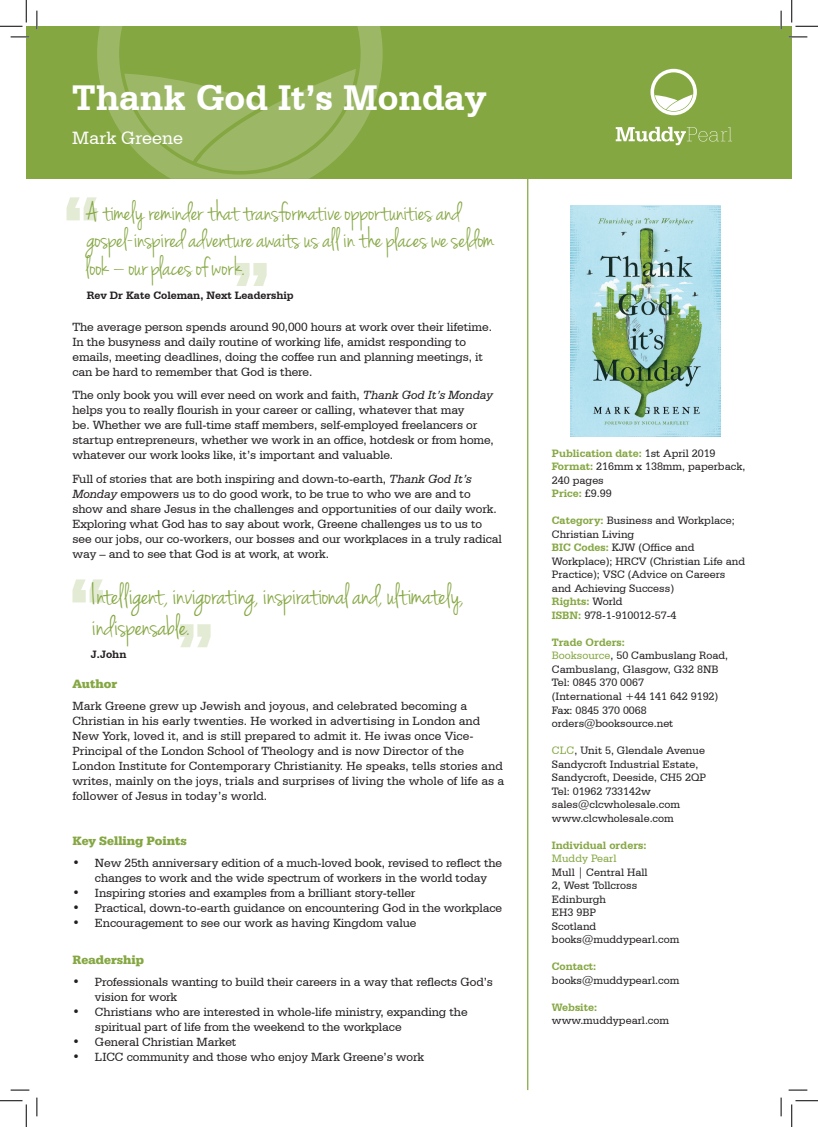
<style>
.page{position:relative;width:818px;height:1127px;background:#fff}
.page>*{position:absolute;margin:0;border:0;box-sizing:border-box;transform-origin:0 0}
.t1{font:700 37.5px "Serifa BT";color:#fff}
.t2{font:31.25px/31.2px "Jenna Sue";letter-spacing:-.01em;color:#85a742}
.t3{font:28.75px/27.5px "Jenna Sue";letter-spacing:-.01em;color:#85a742}
.t4{font:18.75px "Serifa BT";color:#fff}
.t5{font:12.5px/15px "Serifa BT";letter-spacing:-.01em;color:#231f20}
.t6{font:700 12.5px "Serifa";color:#85a742}
.t7{font:11.25px/13.5px "Serifa BT";color:#231f20}
.t8{font:700 11.25px "Serifa BT";color:#85a742}
.t9{font:700 11.25px "Serifa BT";color:#231f20}
.t10{font:11.25px "Serifa BT";color:#85a742}
.s1{font-style:italic}
.s2{font-weight:400;color:#231f20}
.s3{font-weight:700;color:#85a742}
.s4{color:#85a742}
</style>
<div class="page">
<div style="left:26px;top:26px;width:766px;height:153px;background:#85a742"></div>
<svg style="left:97px;top:26px;width:286px;height:153px"></svg>
<hr style="left:527px;top:179px;width:1px;height:910px;background:#85a742">
<svg style="left:616px;top:127px;width:116px;height:18px"></svg>
<svg style="left:650px;top:69px;width:47px;height:46px"></svg>
<img style="left:570px;top:205px;width:150px;height:231px">
<svg style="left:72px;top:579px;width:31px;height:23px"></svg>
<svg style="left:180px;top:624px;width:31px;height:23px"></svg>
<svg style="left:66px;top:197px;width:31px;height:23px"></svg>
<svg style="left:236px;top:263px;width:31px;height:23px"></svg>
<svg style="left:11px;top:36px;width:18px;height:2px"></svg>
<svg style="left:788px;top:36px;width:19px;height:2px"></svg>
<svg style="left:11px;top:1089px;width:18px;height:1px"></svg>
<svg style="left:788px;top:1089px;width:19px;height:1px"></svg>
<svg style="left:36px;top:11px;width:2px;height:18px"></svg>
<svg style="left:36px;top:1097px;width:2px;height:18px"></svg>
<svg style="left:780px;top:11px;width:2px;height:18px"></svg>
<svg style="left:780px;top:1097px;width:2px;height:18px"></svg>
<svg style="left:0;top:0;width:27px;height:27px"></svg>
<svg style="left:0;top:1100px;width:27px;height:26px"></svg>
<svg style="left:791px;top:0;width:27px;height:27px"></svg>
<svg style="left:791px;top:1100px;width:27px;height:26px"></svg>
<p class="t1" style="left:72px;top:75px;width:416px">Thank God It’s Monday</p>
<p class="t4" style="left:72px;top:126px;width:112px">Mark Greene</p>
<p class="t3" style="left:86px;top:199px;width:410px">A timely reminder that transformative opportunities and gospel-inspired adventure awaits us all in the places we seldom look – our places of work.…</p>
<p class="t9" style="left:87px;top:288px;width:208px">Rev Dr Kate Coleman, Next Leadership</p>
<p class="t5" style="left:72px;top:319px;width:421px">The average person spends around 90,000 hours at work over their lifetime.<br>In the busyness and daily routine of working life, amidst responding to emails, meeting deadlines, doing the coffee run and planning meetings, it can be hard to remember that God is there.</p>
<p class="t5" style="left:72px;top:387px;width:423px">The only book you will ever need on work and faith, <span class="s1">Thank God It’s Monday </span>helps you to really flourish in your career or calling, whatever that may<br>be. Whether we are full-time staff members, self-employed freelancers or startup entrepreneurs, whether we work in an office, hotdesk or from home, whatever our work looks like, it’s important and valuable.</p>
<p class="t5" style="left:72px;top:471px;width:431px">Full of stories that are both inspiring and down-to-earth, <span class="s1">Thank God It’s Monday</span> empowers us to do good work, to be true to who we are and to show and share Jesus in the challenges and opportunities of our daily work.<br>Exploring what God has to say about work, Greene challenges us to us to see our jobs, our co-workers, our bosses and our workplaces in a truly radical way – and to see that God is at work, at work.</p>
<p class="t2" style="left:92px;top:580px;width:373px">Intelligent, invigorating, inspirational and, ultimately, indispensable.</p>
<p class="t9" style="left:91px;top:647px;width:37px">J.John</p>
<p class="t6" style="left:72px;top:676px;width:46px">Author</p>
<p class="t5" style="left:72px;top:698px;width:433px">Mark Greene grew up Jewish and joyous, and celebrated becoming a Christian in his early twenties. He worked in advertising in London and New York, loved it, and is still prepared to admit it. He iwas once Vice-Principal of the London School of Theology and is now Director of the London Institute for Contemporary Christianity. He speaks, tells stories and writes, mainly on the joys, trials and surprises of living the whole of life as a follower of Jesus in today’s world.</p>
<p class="t6" style="left:72px;top:832px;width:116px">Key Selling Points</p>
<p class="t5" style="left:95px;top:854px;width:409px;text-indent:-22px">• New 25th anniversary edition of a much-loved book, revised to reflect the changes to work and the wide spectrum of workers in the world today</p>
<p class="t5" style="left:72px;top:884px;width:344px">• Inspiring stories and examples from a brilliant story-teller</p>
<p class="t5" style="left:72px;top:899px;width:431px">• Practical, down-to-earth guidance on encountering God in the workplace</p>
<p class="t5" style="left:72px;top:914px;width:346px">• Encouragement to see our work as having Kingdom value</p>
<p class="t6" style="left:72px;top:952px;width:73px">Readership</p>
<p class="t5" style="left:95px;top:973px;width:400px;text-indent:-22px">• Professionals wanting to build their careers in a way that reflects God’s vision for work</p>
<p class="t5" style="left:95px;top:1003px;width:374px;text-indent:-22px">• Christians who are interested in whole-life ministry, expanding the spiritual part of life from the weekend to the workplace</p>
<p class="t5" style="left:72px;top:1033px;width:165px">• General Christian Market</p>
<p class="t5" style="left:72px;top:1048px;width:353px">• LICC community and those who enjoy Mark Greene’s work</p>
<p class="t8" style="left:552px;top:446px;width:165px">Publication date: <span class="s2">1st April 2019</span></p>
<p class="t7" style="left:552px;top:459px;width:195px"><span class="s3">Format:</span> 216mm x 138mm, paperback,<br>240 pages</p>
<p class="t8" style="left:552px;top:486px;width:61px">Price: <span class="s2">£9.99</span></p>
<p class="t7" style="left:552px;top:513px;width:184px"><span class="s3">Category:</span> Business and Workplace;<br>Christian Living</p>
<p class="t7" style="left:552px;top:540px;width:195px"><span class="s3">BIC Codes:</span> KJW (Office and<br>Workplace); HRCV (Christian Life and<br>Practice); VSC (Advice on Careers and Achieving Success)</p>
<p class="t8" style="left:552px;top:594px;width:72px">Rights: <span class="s2">World</span></p>
<p class="t7" style="left:552px;top:608px;width:126px"><span class="s3">ISBN:</span> 978-1-910012-57-4</p>
<p class="t8" style="left:552px;top:635px;width:74px">Trade Orders:</p>
<p class="t7" style="left:552px;top:648px;width:178px"><span class="s4">Booksource</span>, 50 Cambuslang Road,</p>
<p class="t7" style="left:552px;top:662px;width:168px">Cambuslang, Glasgow, G32 8NB<br>Tel: 0845 370 0067</p>
<p class="t7" style="left:552px;top:689px;width:168px">(International +44 141 642 9192)<br>Fax: 0845 370 0068 orders@booksource.net</p>
<p class="t7" style="left:552px;top:743px;width:155px"><span class="s4">CLC</span>, Unit 5, Glendale Avenue</p>
<p class="t7" style="left:552px;top:756px;width:148px">Sandycroft Industrial Estate,</p>
<p class="t7" style="left:552px;top:770px;width:156px">Sandycroft, Deeside, CH5 2QP</p>
<p class="t7" style="left:552px;top:783px;width:100px">Tel: 01962 733142w</p>
<p class="t7" style="left:552px;top:797px;width:130px">sales@clcwholesale.com</p>
<p class="t7" style="left:552px;top:810px;width:123px">www.clcwholesale.com</p>
<p class="t8" style="left:552px;top:837px;width:96px">Individual orders:</p>
<p class="t10" style="left:552px;top:851px;width:66px">Muddy Pearl</p>
<p class="t7" style="left:552px;top:864px;width:97px">Mull | Central Hall</p>
<p class="t7" style="left:552px;top:878px;width:87px">2, West Tollcross</p>
<p class="t7" style="left:552px;top:891px;width:56px">Edinburgh</p>
<p class="t7" style="left:552px;top:905px;width:46px">EH3 9BP</p>
<p class="t7" style="left:552px;top:918px;width:46px">Scotland</p>
<p class="t7" style="left:552px;top:932px;width:129px">books@muddypearl.com</p>
<p class="t8" style="left:552px;top:959px;width:46px">Contact:</p>
<p class="t7" style="left:552px;top:972px;width:129px">books@muddypearl.com</p>
<p class="t7" style="left:552px;top:999px;width:119px"><span class="s3">Website: </span>www.muddypearl.com</p>
</div>
